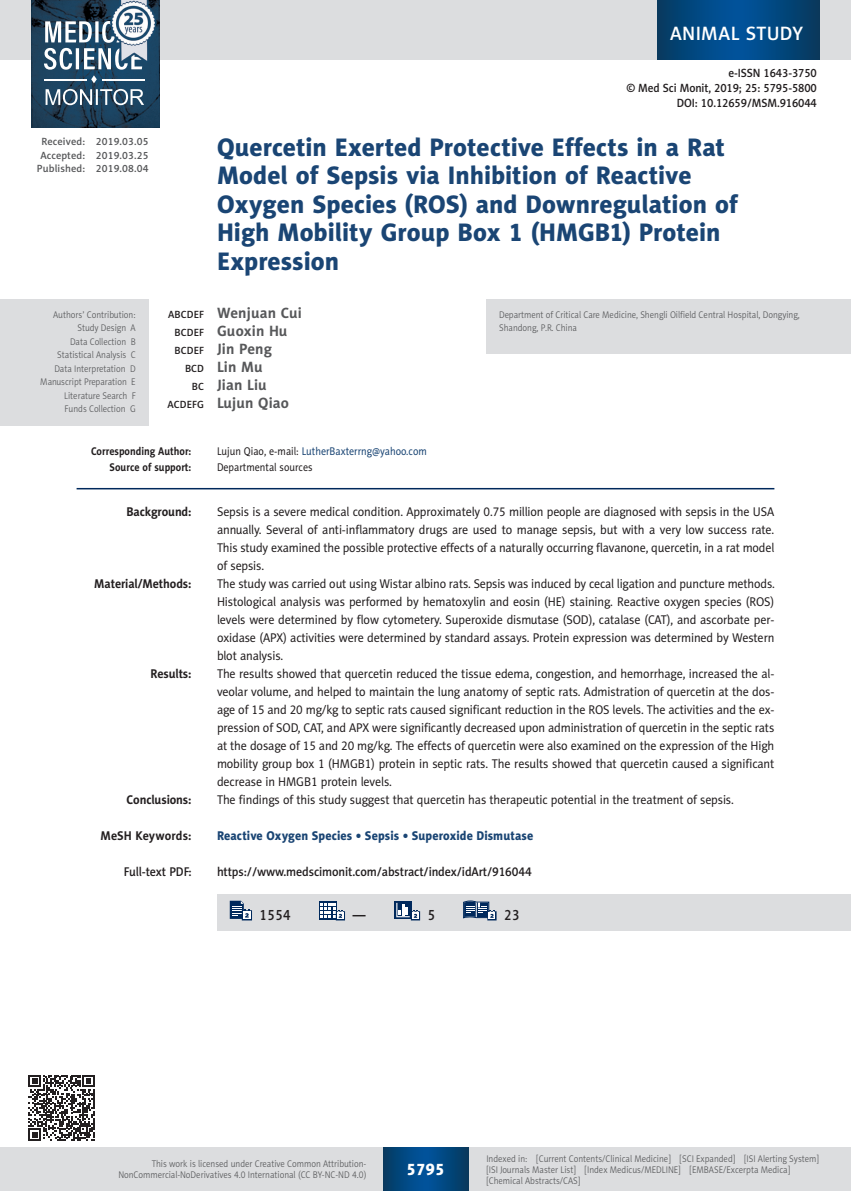
<style>
.page{position:relative;width:851px;height:1191px;background:#fff}
.page>*{position:absolute;margin:0;border:0;box-sizing:border-box;transform-origin:0 0}
.MSM_Tytul{font:25.5px/28.5px "Naomi Sans EFN Heavy";color:#1a4574}
.t1{font:19.5px "Naomi Sans EFN Medium";letter-spacing:.015em;color:#fff}
.t2{font:16.5px "Naomi Sans EFN Heavy";color:#fff}
.MSM_Autorzy{font:700 15px "Naomi Sans EFN";letter-spacing:.01em;color:#57585a}
.MSM_dane{font:15px "Naomi Sans EFN Medium";letter-spacing:.03em;color:#231f20;scale:.9 1}
.MSM_Summary_body{font:12.75px/18px "Naomi Sans EFN";letter-spacing:-.01em;color:#231f20;text-align:justify;scale:.95 1}
.MSM_Summary_body-2{font:12.75px/18px "Naomi Sans EFN";letter-spacing:-.01em;color:#231f20;text-align:justify;scale:.94 1}
.MSM_full_text_pdf{font:12.75px "Naomi Sans EFN Medium";letter-spacing:-.01em;color:#231f20;scale:.95 1}
.MSM_keywords{font:12.75px "Naomi Sans EFN Heavy";letter-spacing:.005em;color:#1a4574;scale:.95 1}
.MSM_Summary_body-3{font:700 12.75px "Naomi Sans EFN";letter-spacing:-.01em;color:#231f20;scale:.95 1}
.MSM_Summary_body-4{font:700 12.75px "Naomi Sans EFN";letter-spacing:-.01em;color:#231f20;scale:.94 1}
.MSM_keywords-2{font:700 12.75px "Naomi Sans EFN";letter-spacing:.005em;color:#231f20;scale:.95 1}
.MSM_full_text_pdf-2{font:12px "Naomi Sans EFN Medium";letter-spacing:-.01em;color:#231f20;scale:.95 1}
.MSM_Adres{font:11.25px "Naomi Sans EFN";color:#1a4574;scale:.9 1}
.MSM_Adres-2{font:700 11.25px "Naomi Sans EFN";color:#231f20;scale:.9 1}
.MSM_Support{font:11.25px "Naomi Sans EFN";color:#231f20;scale:.9 1}
.MSM_Support-2{font:700 11.25px "Naomi Sans EFN";color:#231f20;scale:.9 1}
.t3{font:10.5px "Naomi Sans EFN Medium";letter-spacing:.01em;color:#57585a}
.MSM_Afiliacja{font:9.75px/11.2px "Naomi Sans EFN Light";color:#57585a;scale:.9 1}
.s1{font-family:"Naomi Sans EFN Medium";font-weight:400;font-size:10.5px;color:#231f20}
.s2{color:#231f20}
</style>
<div class="page">
<div style="left:217px;top:894px;width:633px;height:36px;background:#dcdddf"></div>
<svg style="left:230px;top:900px;width:22px;height:20px"></svg>
<div style="left:319px;top:901px;width:17px;height:18px;background:#00295c"></div>
<svg style="left:320px;top:902px;width:25px;height:18px"></svg>
<div style="left:394px;top:901px;width:18px;height:18px;background:#00295c"></div>
<svg style="left:396px;top:903px;width:24px;height:17px"></svg>
<svg style="left:463px;top:900px;width:33px;height:20px"></svg>
<hr style="left:77px;top:488px;width:697px;height:1px;background:#00295c">
<div style="left:0;top:300px;width:148px;height:126px;background:#dcdddf"></div>
<div style="left:486px;top:300px;width:364px;height:54px;background:#dcdddf"></div>
<svg style="left:28px;top:1075px;width:67px;height:66px"></svg>
<div style="left:0;top:1148px;width:850px;height:43px;background:#dcdddf"></div>
<svg style="left:383px;top:1147px;width:85px;height:43px;background:#02477e"></svg>
<div style="left:0;top:0;width:850px;height:60px;background:#dcdddf"></div>
<img style="left:32px;top:0;width:127px;height:128px">
<img style="left:44px;top:21px;width:100px;height:49px">
<img style="left:45px;top:79px;width:41px;height:1px">
<img style="left:103px;top:79px;width:41px;height:1px">
<svg style="left:91px;top:75px;width:6px;height:8px"></svg>
<img style="left:46px;top:89px;width:98px;height:16px">
<svg style="left:657px;top:0;width:162px;height:60px;background:#02477e"></svg>
<h2 class="t1" style="left:670px;top:22px;width:134px">ANIMAL STUDY</h2>
<p class="MSM_full_text_pdf-2" style="left:728px;top:66px;width:95px">e-ISSN 1643-3750</p>
<p class="MSM_full_text_pdf-2" style="left:626px;top:81px;width:202px">© Med Sci Monit, 2019; 25: 5795-5800</p>
<p class="MSM_full_text_pdf-2" style="left:676px;top:96px;width:149px">DOI: 10.12659/MSM.916044</p>
<p class="MSM_Tytul" style="left:217px;top:132px;width:522px">Quercetin Exerted Protective Effects in a Rat Model of Sepsis via Inhibition of Reactive Oxygen Species (ROS) and Downregulation of High Mobility Group Box 1 (HMGB1) Protein Expression</p>
<p class="MSM_Autorzy" style="left:168px;top:304px;width:135px"><span class="s1">ABCDEF</span> Wenjuan Cui</p>
<p class="MSM_Autorzy" style="left:175px;top:322px;width:114px"><span class="s1">BCDEF</span> Guoxin Hu</p>
<p class="MSM_Autorzy" style="left:175px;top:340px;width:99px"><span class="s1">BCDEF</span> Jin Peng</p>
<p class="MSM_Autorzy" style="left:185px;top:358px;width:79px"><span class="s1">BCD</span> Lin Mu</p>
<p class="MSM_Autorzy" style="left:192px;top:376px;width:76px"><span class="s1">BC</span> Jian Liu</p>
<p class="MSM_Autorzy" style="left:167px;top:394px;width:123px"><span class="s1">ACDEFG</span> Lujun Qiao</p>
<p class="MSM_Adres-2" style="left:91px;top:445px;width:113px">Corresponding Author:</p>
<p class="MSM_Adres" style="left:217px;top:445px;width:235px"><span class="s2">Lujun Qiao, e-mail:</span> LutherBaxterrng@yahoo.com</p>
<p class="MSM_Support-2" style="left:110px;top:460px;width:92px">Source of support:</p>
<p class="MSM_Support" style="left:217px;top:460px;width:108px">Departmental sources</p>
<p class="MSM_Summary_body-3" style="left:126px;top:504px;width:70px">Background:</p>
<p class="MSM_Summary_body" style="left:217px;top:503px;width:588px">Sepsis is a severe medical condition. Approximately 0.75 million people are diagnosed with sepsis in the USA annually. Several of anti-inflammatory drugs are used to manage sepsis, but with a very low success rate.<br>This study examined the possible protective effects of a naturally occurring flavanone, quercetin, in a rat model of sepsis.</p>
<p class="MSM_Summary_body-4" style="left:94px;top:576px;width:105px">Material/Methods:</p>
<p class="MSM_Summary_body-2" style="left:217px;top:575px;width:595px">The study was carried out using Wistar albino rats. Sepsis was induced by cecal ligation and puncture methods.<br>Histological analysis was performed by hematoxylin and eosin (HE) staining. Reactive oxygen species (ROS) levels were determined by flow cytometery. Superoxide dismutase (SOD), catalase (CAT), and ascorbate per&shy;oxidase (APX) activities were determined by standard assays. Protein expression was determined by Western blot analysis.</p>
<p class="MSM_Summary_body-3" style="left:150px;top:666px;width:45px">Results:</p>
<p class="MSM_Summary_body" style="left:217px;top:665px;width:588px">The results showed that quercetin reduced the tissue edema, congestion, and hemorrhage, increased the al&shy;veolar volume, and helped to maintain the lung anatomy of septic rats. Admistration of quercetin at the dos&shy;age of 15 and 20 mg/kg to septic rats caused significant reduction in the ROS levels. The activities and the ex&shy;pression of SOD, CAT, and APX were significantly decreased upon administration of quercetin in the septic rats at the dosage of 15 and 20 mg/kg. The effects of quercetin were also examined on the expression of the High mobility group box 1 (HMGB1) protein in septic rats. The results showed that quercetin caused a significant decrease in HMGB1 protein levels.</p>
<p class="MSM_Summary_body-3" style="left:127px;top:792px;width:70px">Conclusions:</p>
<p class="MSM_Summary_body" style="left:217px;top:791px;width:545px">The findings of this study suggest that quercetin has therapeutic potential in the treatment of sepsis.</p>
<p class="MSM_keywords-2" style="left:100px;top:828px;width:97px">MeSH Keywords:</p>
<p class="MSM_keywords" style="left:217px;top:828px;width:334px">Reactive Oxygen Species • Sepsis • Superoxide Dismutase</p>
<p class="MSM_full_text_pdf" style="left:124px;top:864px;width:73px">Full-text PDF:</p>
<p class="MSM_full_text_pdf" style="left:217px;top:864px;width:333px">https://www.medscimonit.com/abstract/index/idArt/916044</p>
<p class="t3" style="left:41px;top:136px;width:109px">Received: 2019.03.05</p>
<p class="t3" style="left:40px;top:149px;width:110px">Accepted: 2019.03.25</p>
<p class="t3" style="left:37px;top:163px;width:113px">Published: 2019.08.04</p>
<p class="MSM_Afiliacja" style="left:53px;top:309px;width:93px">Authors’ Contribution:</p>
<p class="MSM_Afiliacja" style="left:77px;top:322px;width:66px">Study Design A</p>
<p class="MSM_Afiliacja" style="left:70px;top:336px;width:74px">Data Collection B</p>
<p class="MSM_Afiliacja" style="left:57px;top:349px;width:89px">Statistical Analysis C</p>
<p class="MSM_Afiliacja" style="left:54px;top:363px;width:92px">Data Interpretation D</p>
<p class="MSM_Afiliacja" style="left:40px;top:376px;width:107px">Manuscript Preparation E</p>
<p class="MSM_Afiliacja" style="left:64px;top:390px;width:81px">Literature Search F</p>
<p class="MSM_Afiliacja" style="left:65px;top:403px;width:80px">Funds Collection G</p>
<p class="MSM_Afiliacja" style="left:499px;top:308px;width:335px;line-height:13.5px">Department of Critical Care Medicine, Shengli Oilfield Central Hospital, Dongying,<br>Shandong, P.R. China</p>
<p class="MSM_dane" style="left:259px;top:906px;width:36px">1554</p>
<p class="MSM_dane" style="left:352px;top:906px;width:16px">—</p>
<p class="MSM_dane" style="left:427px;top:906px;width:10px">5</p>
<p class="MSM_dane" style="left:504px;top:906px;width:19px">23</p>
<p class="MSM_Afiliacja" style="left:118px;top:1158px;width:277px;text-align:right">This work is licensed under Creative Common Attribution-<br>NonCommercial-NoDerivatives 4.0 International (CC BY-NC-ND 4.0)</p>
<p class="t2" style="left:406px;top:1159px;width:40px">5795</p>
<p class="MSM_Afiliacja" style="left:486px;top:1152px;width:371px">Indexed in: [Current Contents/Clinical Medicine] [SCI Expanded] [ISI Alerting System] [ISI Journals Master List] [Index Medicus/MEDLINE] [EMBASE/Excerpta Medica] [Chemical Abstracts/CAS]</p>
</div>
